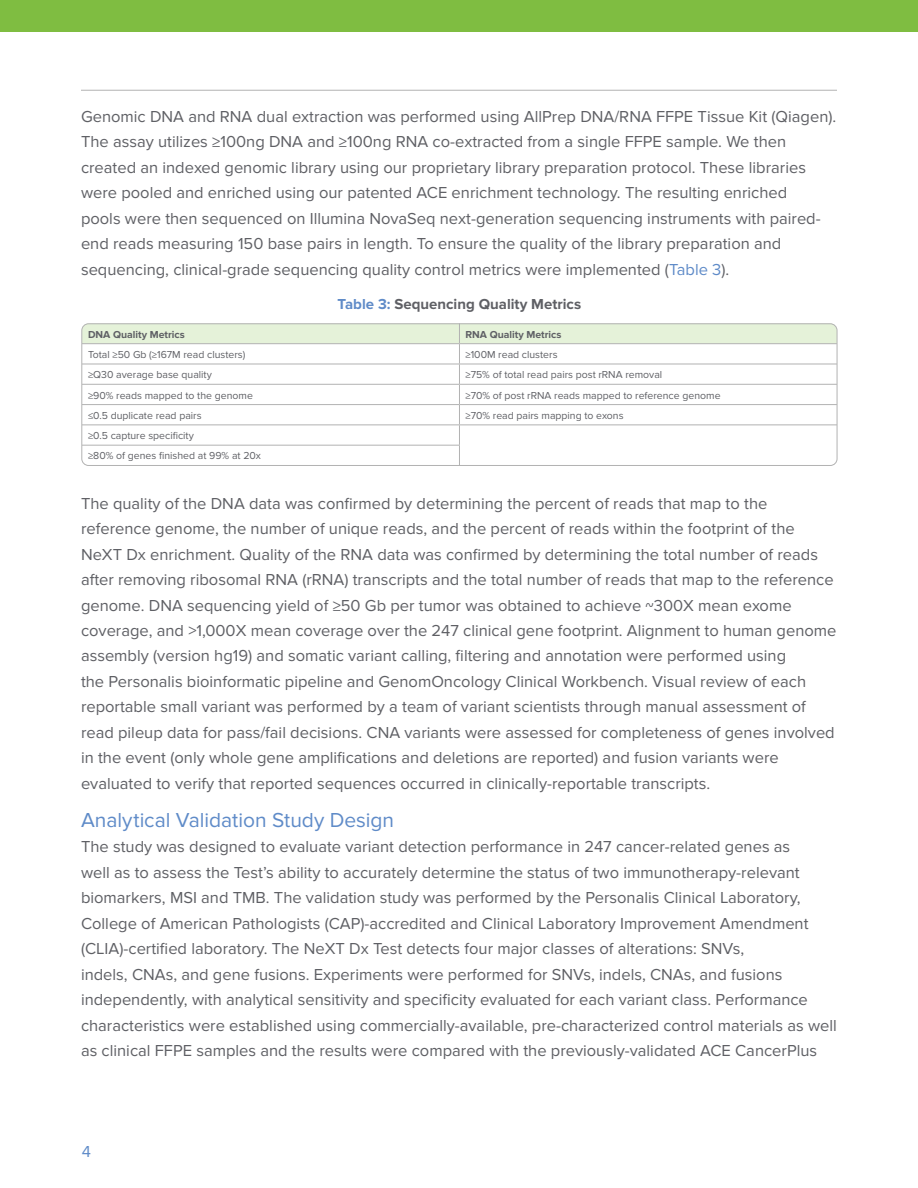
<style>
.page{position:relative;width:918px;height:1188px;background:#fff}
.page>*{position:absolute;margin:0;border:0;box-sizing:border-box;transform-origin:0 0}
.t1{font:21px "Proxima Nova";color:#5f8bc8}
.t2{font:16.5px/25.5px "Proxima Nova";color:#5f6065}
.t3{font:16.5px "Proxima Nova";color:#5f8bc8}
.t4{font:700 15px "Proxima Nova";color:#5f6065}
.t5{font:10.5px/20.2px "Proxima Nova";color:#5f6065}
.t6{font:700 10.5px "Proxima Nova";color:#5f6065}
.s1{color:#5f8bc8}
</style>
<div class="page">
<hr style="left:81px;top:90px;width:756px;height:1px;background:#b2b2b2">
<div style="left:0;top:0;width:918px;height:31px;background:#7fbd41"></div>
<svg style="left:83px;top:324px;width:754px;height:141px"></svg>
<hr style="left:459px;top:425px;width:378px;height:1px;background:#b2b2b2">
<hr style="left:82px;top:445px;width:378px;height:1px;background:#b2b2b2">
<div style="left:81px;top:323px;width:756px;height:143px;border:1px solid #b2b2b2;border-radius:7px"></div>
<p class="t2" style="left:81px;top:104px;width:757px">Genomic DNA and RNA dual extraction was performed using AllPrep DNA/RNA FFPE Tissue Kit (Qiagen).<br>The assay utilizes ≥100ng DNA and ≥100ng RNA co-extracted from a single FFPE sample. We then created an indexed genomic library using our proprietary library preparation protocol. These libraries were pooled and enriched using our patented ACE enrichment technology. The resulting enriched<br>pools were then sequenced on Illumina NovaSeq next-generation sequencing instruments with paired&shy;end reads measuring 150 base pairs in length. To ensure the quality of the library preparation and sequencing, clinical-grade sequencing quality control metrics were implemented (<span class="s1">Table 3</span>).</p>
<p class="t4" style="left:338px;top:295px;width:245px"><span class="s1">Table 3:</span> Sequencing Quality Metrics</p>
<p class="t6" style="left:88px;top:328px;width:98px">DNA Quality Metrics</p>
<p class="t6" style="left:465px;top:328px;width:98px">RNA Quality Metrics</p>
<p class="t5" style="left:88px;top:345px;width:159px">Total ≥50 Gb (≥167M read clusters)</p>
<p class="t5" style="left:465px;top:345px;width:94px">≥100M read clusters</p>
<p class="t5" style="left:88px;top:365px;width:125px">≥Q30 average base quality</p>
<p class="t5" style="left:465px;top:365px;width:198px">≥75% of total read pairs post rRNA removal</p>
<p class="t5" style="left:88px;top:385px;width:166px">≥90% reads mapped to the genome</p>
<p class="t5" style="left:465px;top:385px;width:257px">≥70% of post rRNA reads mapped to reference genome</p>
<p class="t5" style="left:88px;top:405px;width:115px">≤0.5 duplicate read pairs</p>
<p class="t5" style="left:465px;top:405px;width:160px">≥70% read pairs mapping to exons</p>
<p class="t5" style="left:88px;top:426px;width:175px">≥0.5 capture specificity<br>≥80% of genes finished at 99% at 20x</p>
<p class="t2" style="left:81px;top:491px;width:757px">The quality of the DNA data was confirmed by determining the percent of reads that map to the reference genome, the number of unique reads, and the percent of reads within the footprint of the NeXT Dx enrichment. Quality of the RNA data was confirmed by determining the total number of reads after removing ribosomal RNA (rRNA) transcripts and the total number of reads that map to the reference genome. DNA sequencing yield of ≥50 Gb per tumor was obtained to achieve ~300X mean exome coverage, and &gt;1,000X mean coverage over the 247 clinical gene footprint. Alignment to human genome assembly (version hg19) and somatic variant calling, filtering and annotation were performed using<br>the Personalis bioinformatic pipeline and GenomOncology Clinical Workbench. Visual review of each reportable small variant was performed by a team of variant scientists through manual assessment of read pileup data for pass/fail decisions. CNA variants were assessed for completeness of genes involved in the event (only whole gene amplifications and deletions are reported) and fusion variants were evaluated to verify that reported sequences occurred in clinically-reportable transcripts.</p>
<p class="t1" style="left:81px;top:808px;width:315px">Analytical Validation Study Design</p>
<p class="t2" style="left:81px;top:834px;width:757px">The study was designed to evaluate variant detection performance in 247 cancer-related genes as<br>well as to assess the Test’s ability to accurately determine the status of two immunotherapy-relevant biomarkers, MSI and TMB. The validation study was performed by the Personalis Clinical Laboratory, College of American Pathologists (CAP)-accredited and Clinical Laboratory Improvement Amendment (CLIA)-certified laboratory. The NeXT Dx Test detects four major classes of alterations: SNVs,<br>indels, CNAs, and gene fusions. Experiments were performed for SNVs, indels, CNAs, and fusions independently, with analytical sensitivity and specificity evaluated for each variant class. Performance characteristics were established using commercially-available, pre-characterized control materials as well as clinical FFPE samples and the results were compared with the previously-validated ACE CancerPlus</p>
<p class="t3" style="left:82px;top:1142px;width:11px">4</p>
</div>
